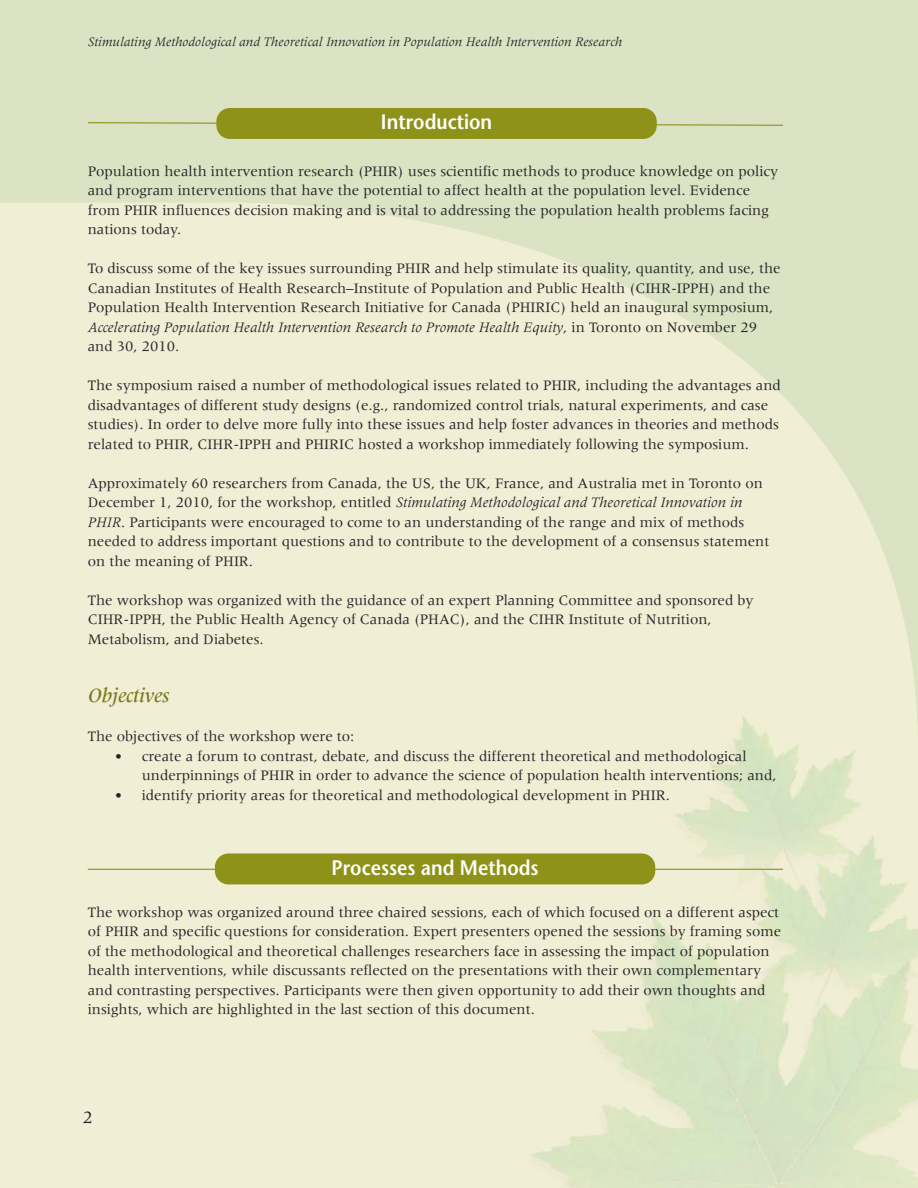
<style>
.page{position:relative;width:918px;height:1188px;background:#dbe3c4}
.page>*{position:absolute;margin:0;border:0;box-sizing:border-box;transform-origin:0 0}
.t1{font:600 21px "Stone Sans";color:#fff;scale:.9 1}
.t2{font:italic 500 21px "Meridien";color:#7c791c}
.t3{font:18px "Meridien";color:#272627}
.t4{font:15px/19.5px "Meridien";color:#272627}
.t5{font:italic 13.5px "Meridien";color:#272627}
.s1{font-style:italic}
</style>
<div class="page">
<img style="left:0;top:202px;width:918px;height:986px">
<svg style="left:87px;top:122px;width:696px;height:4px"></svg>
<div style="left:216px;top:108px;width:441px;height:31px;background:#8e9218;border-radius:14px"></div>
<hr style="left:88px;top:869px;width:695px;height:1px;background:#8e9218">
<div style="left:215px;top:854px;width:440px;height:30px;background:#8e9218;border-radius:14px"></div>
<p class="t5" style="left:88px;top:37px;width:536px">Stimulating Methodological and Theoretical Innovation in Population Health Intervention Research</p>
<h1 class="t1" style="left:381px;top:114px;width:125px">Introduction</h1>
<p class="t4" style="left:88px;top:162px;width:692px">Population health intervention research (PHIR) uses scientific methods to produce knowledge on policy and program interventions that have the potential to affect health at the population level. Evidence from PHIR influences decision making and is vital to addressing the population health problems facing nations today.</p>
<p class="t4" style="left:88px;top:260px;width:694px">To discuss some of the key issues surrounding PHIR and help stimulate its quality, quantity, and use, the Canadian Institutes of Health Research–Institute of Population and Public Health (CIHR-IPPH) and the Population Health Intervention Research Initiative for Canada (PHIRIC) held an inaugural symposium, <span class="s1">Accelerating Population Health Intervention Research to Promote Health Equity</span>, in Toronto on November 29 and 30, 2010.</p>
<p class="t4" style="left:88px;top:377px;width:695px">The symposium raised a number of methodological issues related to PHIR, including the advantages and disadvantages of different study designs (e.g., randomized control trials, natural experiments, and case studies). In order to delve more fully into these issues and help foster advances in theories and methods related to PHIR, CIHR-IPPH and PHIRIC hosted a workshop immediately following the symposium.</p>
<p class="t4" style="left:88px;top:474px;width:683px">Approximately 60 researchers from Canada, the US, the UK, France, and Australia met in Toronto on December 1, 2010, for the workshop, entitled <span class="s1">Stimulating Methodological and Theoretical Innovation in PHIR</span>. Participants were encouraged to come to an understanding of the range and mix of methods needed to address important questions and to contribute to the development of a consensus statement on the meaning of PHIR.</p>
<p class="t4" style="left:88px;top:591px;width:667px">The workshop was organized with the guidance of an expert Planning Committee and sponsored by<br>CIHR-IPPH, the Public Health Agency of Canada (PHAC), and the CIHR Institute of Nutrition,<br>Metabolism, and Diabetes.</p>
<h1 class="t2" style="left:88px;top:687px;width:83px">Objectives</h1>
<p class="t4" style="left:88px;top:728px;width:268px">The objectives of the workshop were to:</p>
<p class="t4" style="left:142px;top:747px;width:636px;text-indent:-27px">• create a forum to contrast, debate, and discuss the different theoretical and methodological underpinnings of PHIR in order to advance the science of population health interventions; and,</p>
<p class="t4" style="left:115px;top:786px;width:557px">• identify priority areas for theoretical and methodological development in PHIR.</p>
<h1 class="t1" style="left:332px;top:860px;width:232px">Processes and Methods</h1>
<p class="t4" style="left:88px;top:903px;width:695px">The workshop was organized around three chaired sessions, each of which focused on a different aspect of PHIR and specific questions for consideration. Expert presenters opened the sessions by framing some of the methodological and theoretical challenges researchers face in assessing the impact of population health interventions, while discussants reflected on the presentations with their own complementary and contrasting perspectives. Participants were then given opportunity to add their own thoughts and insights, which are highlighted in the last section of this document.</p>
<p class="t3" style="left:83px;top:1110px;width:12px">2</p>
</div>
